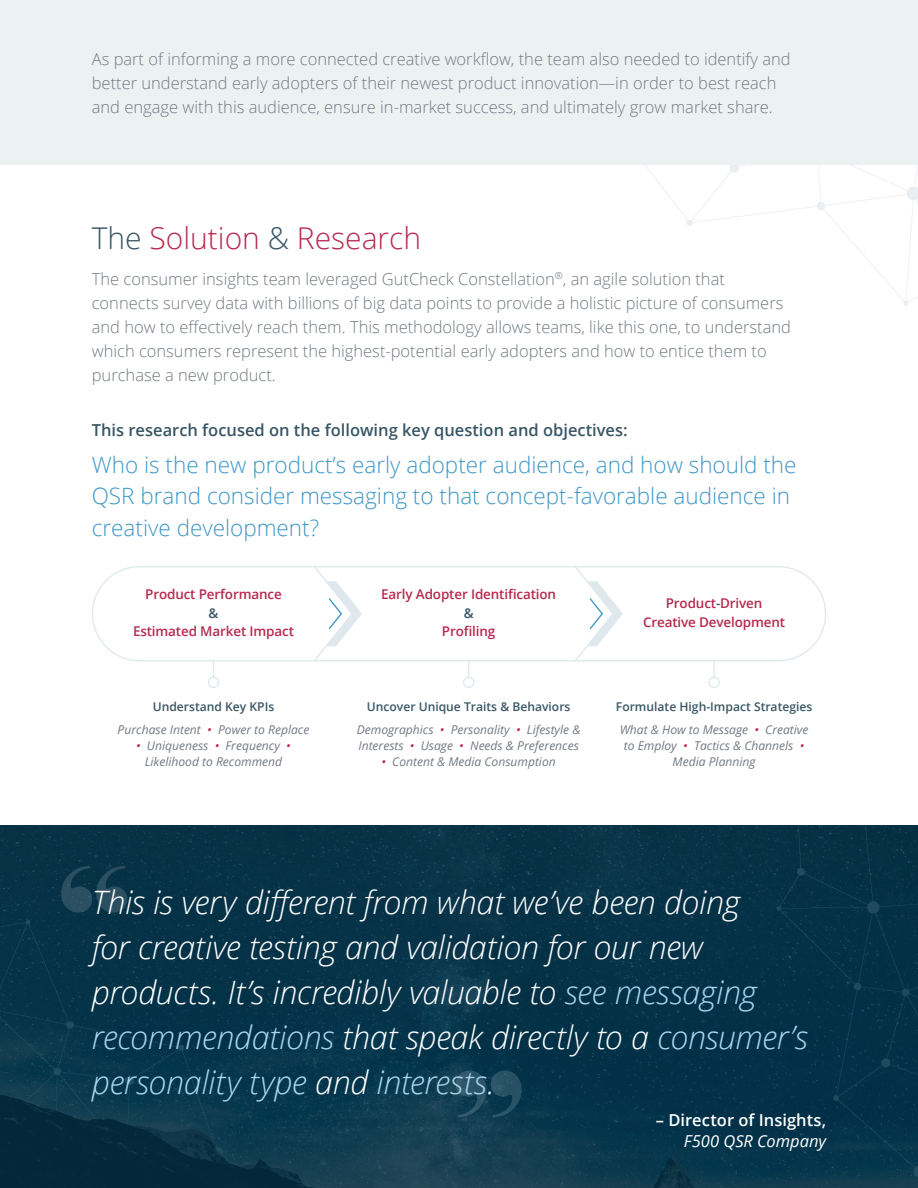
<style>
.page{position:relative;width:918px;height:1188px;background:#fff}
.page>*{position:absolute;margin:0;border:0;box-sizing:border-box;transform-origin:0 0}
.t1{font:italic 300 32.25px/45px "Open Sans";letter-spacing:-.01em;color:#fff}
.t2{font:300 30px "Open Sans";color:#b7294f}
.t3{font:300 22.5px/31.5px "Open Sans";color:#3c96c8}
.t4{font:300 16.5px/24px "Open Sans";color:#727983}
.t5{font:600 16.5px "Open Sans";color:#385665}
.t6{font:600 16.5px "Open Sans";color:#fff}
.t7{font:italic 16.5px "Open Sans";color:#fff}
.t8{font:600 13.5px/18.9px "Open Sans";letter-spacing:-.01em;color:#b7294f;text-align:center}
.t9{font:600 13.5px "Open Sans";color:#385665}
.t10{font:italic 12.15px/16.2px "Open Sans";color:#727983;text-align:center}
.t11{font:600 12.15px "Open Sans";color:#385665}
.s1{color:#385665}
.s2{color:#b7294f}
.s3{color:#a9d7f0}
</style>
<div class="page">
<div style="left:0;top:0;width:918px;height:165px;background:#ecf1f2"></div>
<img style="left:645px;top:165px;width:273px;height:141px">
<svg style="left:92px;top:566px;width:734px;height:122px"></svg>
<img style="left:0;top:825px;width:918px;height:363px">
<svg style="left:61px;top:866px;width:66px;height:47px;background:#194154"></svg>
<svg style="left:456px;top:1071px;width:66px;height:46px;background:#1b475b"></svg>
<p class="t4" style="left:92px;top:46px;width:700px">As part of informing a more connected creative workflow, the team also needed to identify and better understand early adopters of their newest product innovation—in order to best reach and engage with this audience, ensure in-market success, and ultimately grow market share.</p>
<h2 class="t2" style="left:92px;top:217px;width:331px"><span class="s1">The</span> Solution <span class="s1">&amp;</span> Research</h2>
<p class="t4" style="left:92px;top:266px;width:701px">The consumer insights team leveraged GutCheck Constellation<sup>®</sup>, an agile solution that connects survey data with billions of big data points to provide a holistic picture of consumers and how to effectively reach them. This methodology allows teams, like this one, to understand which consumers represent the highest-potential early adopters and how to entice them to purchase a new product.</p>
<p class="t5" style="left:92px;top:418px;width:537px">This research focused on the following key question and objectives:</p>
<h3 class="t3" style="left:92px;top:448px;width:706px">Who is the new product’s early adopter audience, and how should the<br>QSR brand consider messaging to that concept-favorable audience in creative development?</h3>
<p class="t8" style="left:145px;top:584px;width:138px">Product Performance</p>
<p class="t9" style="left:209px;top:603px;width:11px">&amp;</p>
<p class="t8" style="left:133px;top:622px;width:163px">Estimated Market Impact</p>
<p class="t8" style="left:381px;top:584px;width:176px">Early Adopter Identification</p>
<p class="t9" style="left:464px;top:603px;width:11px">&amp;</p>
<p class="t8" style="left:442px;top:622px;width:55px">Profiling</p>
<p class="t8" style="left:643px;top:594px;width:144px">Product<span class="s1">-</span>Driven<br>Creative Development</p>
<p class="t11" style="left:153px;top:698px;width:123px">Understand Key KPIs</p>
<p class="t11" style="left:367px;top:698px;width:205px">Uncover Unique Traits &amp; Behaviors</p>
<p class="t11" style="left:616px;top:698px;width:198px">Formulate High-Impact Strategies</p>
<p class="t10" style="left:357px;top:721px;width:225px;text-align:left">Demographics <span class="s2">•</span> Personality <span class="s2">•</span> Lifestyle &amp;<br>Interests <span class="s2">•</span> Usage <span class="s2">•</span> Needs &amp; Preferences</p>
<p class="t10" style="left:381px;top:753px;width:176px"><span class="s2">•</span> Content &amp; Media Consumption</p>
<p class="t10" style="left:118px;top:721px;width:193px">Purchase Intent <span class="s2">•</span> Power to Replace</p>
<p class="t10" style="left:136px;top:737px;width:156px"><span class="s2">•</span> Uniqueness <span class="s2">•</span> Frequency <span class="s2">•<br></span>Likelihood to Recommend</p>
<p class="t10" style="left:620px;top:721px;width:190px">What &amp; How to Message <span class="s2">•</span> Creative to Employ <span class="s2">•</span> Tactics &amp; Channels <span class="s2">•<br></span>Media Planning</p>
<h1 class="t1" style="left:92px;top:879px;width:717px">This is very different from what we’ve been doing<br>for creative testing and validation for our new products. It’s incredibly valuable to <span class="s3">see messaging recommendations</span> that speak directly to a <span class="s3">consumer’s personality type</span> and <span class="s3">interests</span>.</h1>
<p class="t6" style="left:656px;top:1109px;width:172px">– Director of Insights,</p>
<p class="t7" style="left:684px;top:1130px;width:144px">F500 QSR Company</p>
</div>
